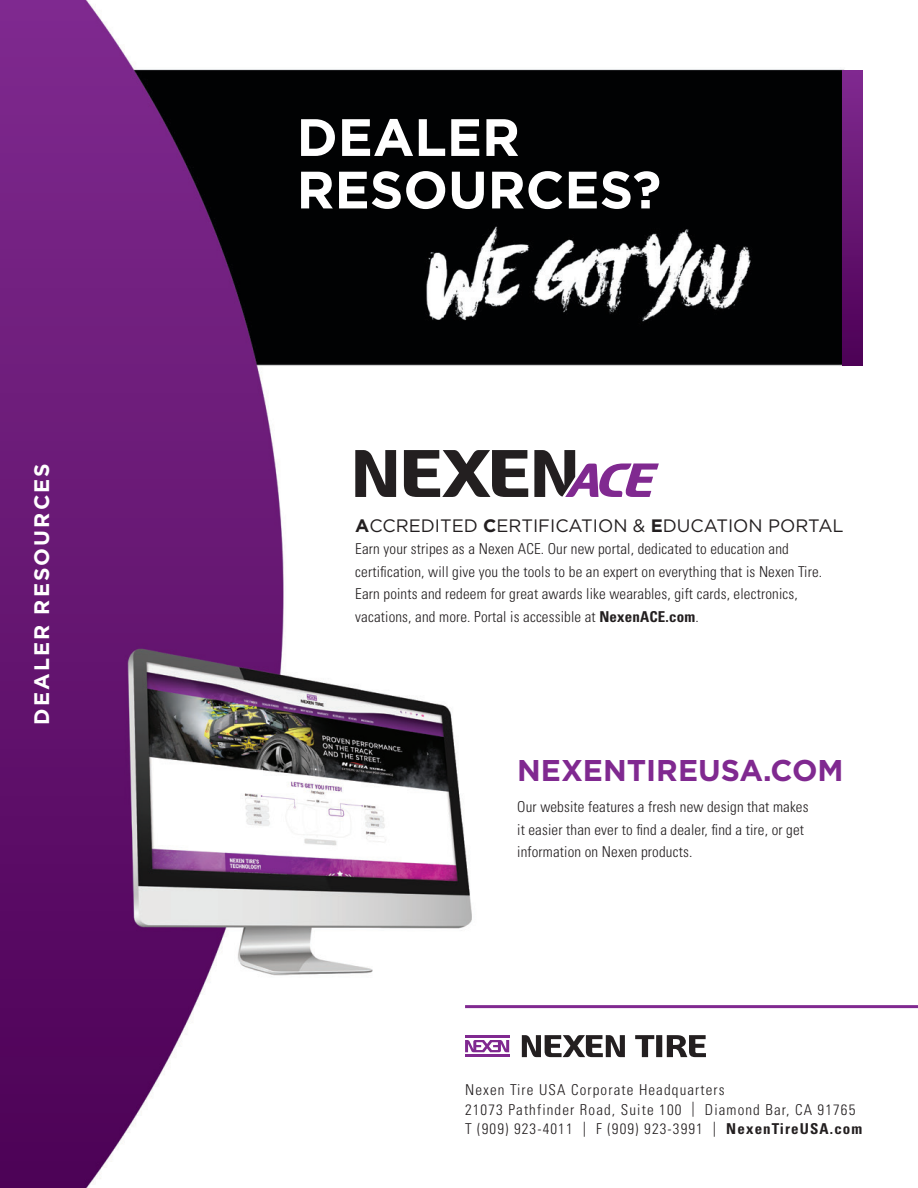
<style>
.page{position:relative;width:918px;height:1188px;background:#fff}
.page>*{position:absolute;margin:0;border:0;box-sizing:border-box;transform-origin:0 0}
.t1{font:700 52.5px/52.5px "Gotham";color:#fff}
.t2{font:700 30px "Gotham";color:#802990}
.t3{font:700 21px "Gotham";letter-spacing:.1em;color:#fff}
.t4{font:18px "Gotham";color:#231f20}
.t5{font:300 condensed 15px/22.5px "Univers LT Std";letter-spacing:.01em;color:#231f20}
.t6{font:300 condensed 15px "Univers LT Std";letter-spacing:.075em;color:#231f20}
.s1{font-weight:700}
</style>
<div class="page">
<img style="left:0;top:0;width:918px;height:1188px">
<svg style="left:522px;top:1035px;width:184px;height:22px"></svg>
<hr style="left:465px;top:1035px;width:44px;height:3px;background:#802990">
<hr style="left:465px;top:1054px;width:44px;height:3px;background:#802990">
<svg style="left:465px;top:1040px;width:44px;height:12px"></svg>
<hr style="left:465px;top:1005px;width:453px;height:3px;background:#802990">
<svg style="left:355px;top:450px;width:41px;height:47px"></svg>
<svg style="left:404px;top:450px;width:124px;height:47px"></svg>
<svg style="left:534px;top:450px;width:125px;height:47px"></svg>
<div style="left:842px;top:70px;width:20px;height:295px;background:linear-gradient(to bottom,#802a8f,#4d0156)"></div>
<p class="t3" style="left:28px;top:725px;width:263px;rotate:-90deg">DEALER RESOURCES</p>
<p class="t1" style="left:297px;top:111px;width:366px">DEALER<br>RESOURCES?</p>
<p class="t4" style="left:355px;top:514px;width:490px"><span class="s1">A</span>CCREDITED <span class="s1">C</span>ERTIFICATION &amp; <span class="s1">E</span>DUCATION PORTAL</p>
<p class="t5" style="left:355px;top:538px;width:468px">Earn your stripes as a Nexen ACE. Our new portal, dedicated to education and certification, will give you the tools to be an expert on everything that is Nexen Tire.<br>Earn points and redeem for great awards like wearables, gift cards, electronics, vacations, and more. Portal is accessible at <span class="s1">NexenACE.com</span>.</p>
<p class="t2" style="left:517px;top:751px;width:328px">NEXENTIREUSA.COM</p>
<p class="t5" style="left:517px;top:796px;width:293px">Our website features a fresh new design that makes it easier than ever to find a dealer, find a tire, or get information on Nexen products.</p>
<p class="t6" style="left:465px;top:1081px;width:261px">Nexen Tire USA Corporate Headquarters</p>
<p class="t6" style="left:465px;top:1100px;width:392px">21073 Pathfinder Road, Suite 100 | Diamond Bar, CA 91765</p>
<p class="t6" style="left:465px;top:1120px;width:399px">T (909) 923-4011 | F (909) 923-3991 | <span class="s1">NexenTireUSA.com</span></p>
</div>
